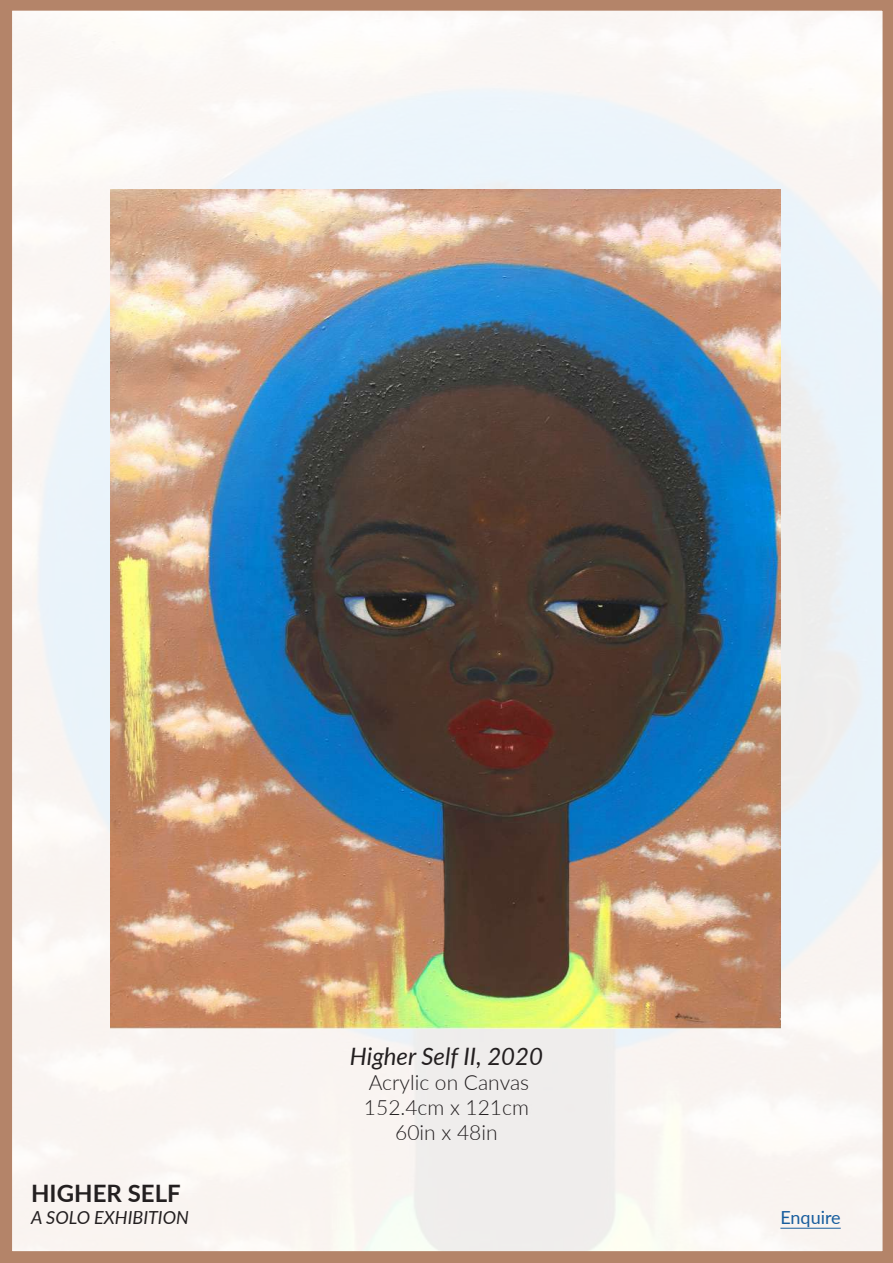
<style>
.page{position:relative;width:893px;height:1263px;background:#fff}
.page>*{position:absolute;margin:0;border:0;box-sizing:border-box;transform-origin:0 0}
.t1{font:italic 24px "Lato";color:#231f20}
.t2{font:700 24px "Lato";color:#231f20}
.t3{font:300 21px/25.2px "Lato";color:#231f20;text-align:center}
.t4{font:italic 18px "Lato";color:#231f20}
.t5{font:18px "Lato";color:#175d9e}
</style>
<div class="page">
<img style="left:0;top:0;width:893px;height:1263px">
<p class="t2" style="left:31px;top:1175px;width:151px">HIGHER SELF</p>
<p class="t4" style="left:31px;top:1204px;width:159px">A SOLO EXHIBITION</p>
<p class="t1" style="left:350px;top:1039px;width:195px">Higher Self II, 2020</p>
<p class="t3" style="left:364px;top:1069px;width:167px">Acrylic on Canvas<br>152.4cm x 121cm<br>60in x 48in</p>
<p class="t5" style="left:780px;top:1204px;width:62px">Enquire</p>
</div>
